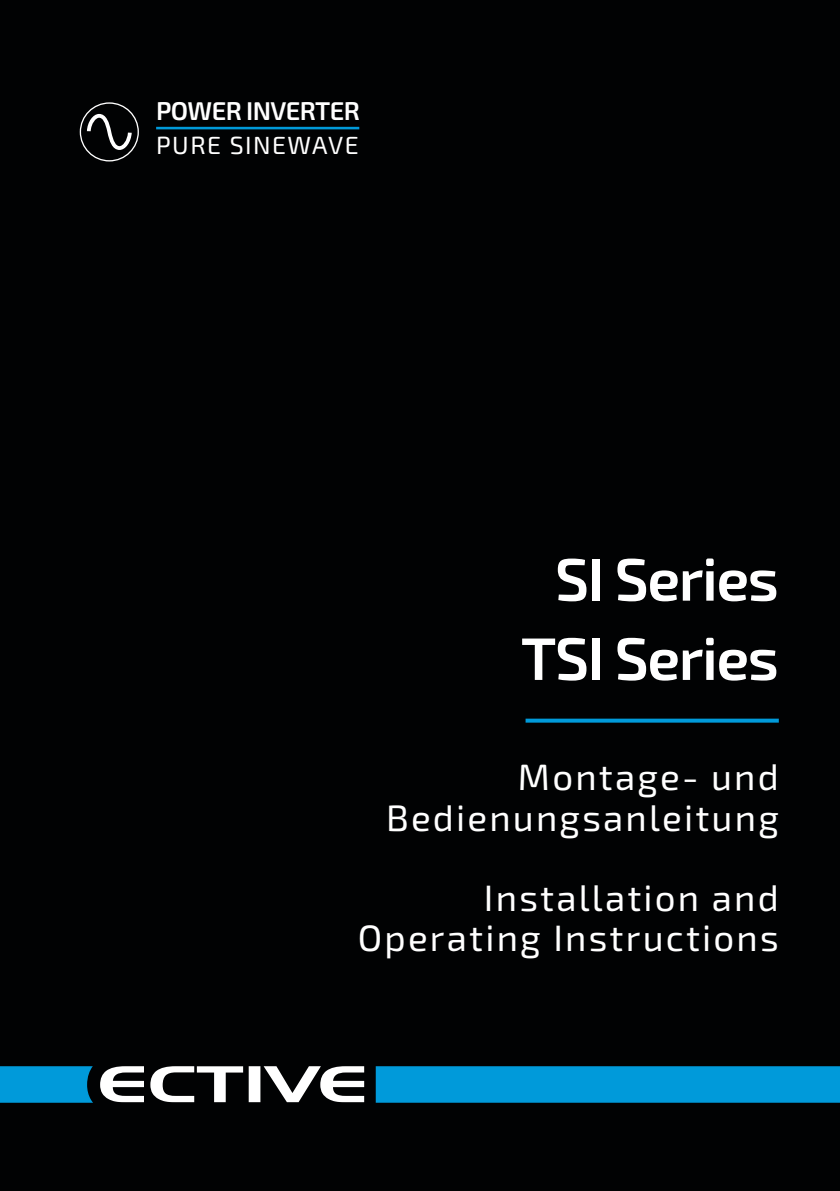
<style>
.page{position:relative;width:840px;height:1191px;background:#fff}
.page>*{position:absolute;margin:0;border:0;box-sizing:border-box;transform-origin:0 0}
.t1{font:600 60px/79.2px "Exo 2";letter-spacing:-.025em;color:#fff;text-align:center}
.t2{font:36.6px/40.2px "Exo 2";letter-spacing:.06em;color:#fff;text-align:right}
.t3{font:600 25.6px "Exo 2";letter-spacing:-.025em;color:#fff}
.t4{font:24.8px "Exo 2";letter-spacing:.06em;color:#fff}
</style>
<div class="page">
<div style="left:0;top:0;width:839px;height:1191px;background:#010203"></div>
<svg style="left:100px;top:1066px;width:264px;height:36px"></svg>
<div style="left:375px;top:1066px;width:464px;height:36px;background:#009ada"></div>
<svg style="left:525px;top:718px;width:253px;height:4px"></svg>
<svg style="left:0;top:1066px;width:93px;height:36px"></svg>
<hr style="left:156px;top:127px;width:203px;height:2px;background:#009ada">
<svg style="left:80px;top:102px;width:59px;height:59px"></svg>
<p class="t3" style="left:156px;top:96px;width:205px">POWER INVERTER</p>
<p class="t4" style="left:156px;top:131px;width:204px">PURE SINEWAVE</p>
<h1 class="t1" style="left:520px;top:541px;width:259px">SI Series<br>TSI Series</h1>
<p class="t2" style="left:386px;top:758px;width:394px">Montage- und<br>Bedienungsanleitung</p>
<p class="t2" style="left:357px;top:878px;width:422px">Installation and<br>Operating Instructions</p>
</div>
